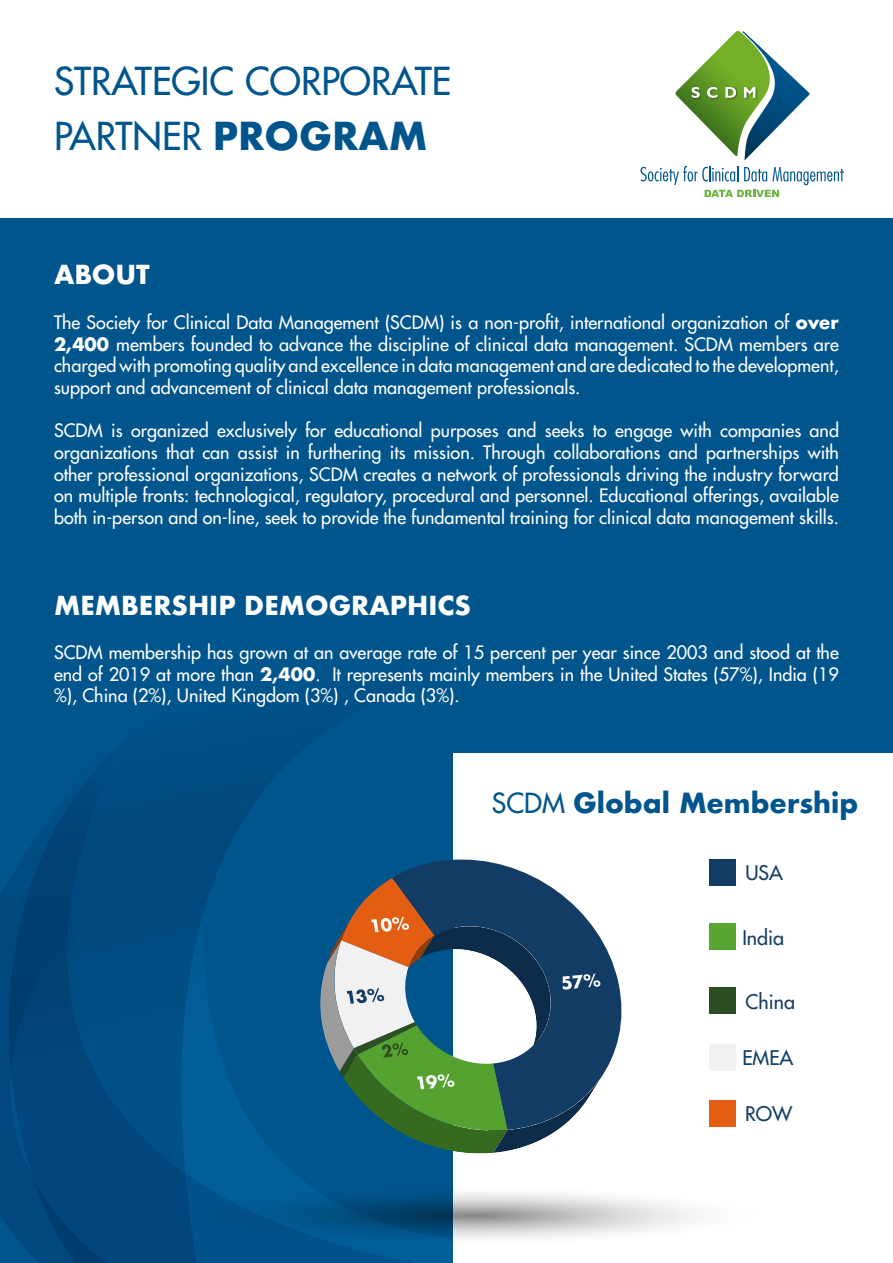
<style>
.page{position:relative;width:893px;height:1263px;background:#fff}
.page>*{position:absolute;margin:0;border:0;box-sizing:border-box;transform-origin:0 0}
.t1{font:37.5px/55.5px "Futura";color:#00558d}
.t2{font:700 27px "Futura";color:#00558d}
.t3{font:700 25.5px "Futura";color:#fff}
.t4{font:19.65px "Futura";color:#133d65}
.t5{font:18px/21.6px "Futura";color:#fff;text-align:justify}
.s1{font-weight:700}
.s2{font-weight:400}
</style>
<div class="page">
<div style="left:0;top:219px;width:893px;height:1044px;background:#00558d"></div>
<div style="left:454px;top:753px;width:439px;height:510px;background:#fff"></div>
<svg style="left:0;top:749px;width:454px;height:514px"></svg>
<svg style="left:640px;top:166px;width:204px;height:31px"></svg>
<svg style="left:675px;top:31px;width:135px;height:129px"></svg>
<svg style="left:392px;top:853px;width:230px;height:220px"></svg>
<img style="left:176px;top:1186px;width:518px;height:60px">
<div style="left:709px;top:859px;width:27px;height:27px;background:#123c63"></div>
<div style="left:709px;top:988px;width:27px;height:26px;background:#2b4f22"></div>
<div style="left:709px;top:924px;width:27px;height:26px;background:#57a632"></div>
<div style="left:709px;top:1044px;width:27px;height:26px;background:#f1f1f2"></div>
<div style="left:709px;top:1100px;width:27px;height:26px;background:#e35e13"></div>
<svg style="left:315px;top:878px;width:289px;height:280px"></svg>
<p class="t1" style="left:54px;top:53px;width:399px">STRATEGIC CORPORATE<br>PARTNER <span class="s1">PROGRAM</span></p>
<p class="t3" style="left:54px;top:256px;width:97px">ABOUT</p>
<p class="t5" style="left:54px;top:312px;width:786px">The Society for Clinical Data Management (SCDM) is a non-profit, international organization of <span class="s1">over 2,400</span> members founded to advance the discipline of clinical data management. SCDM members are charged with promoting quality and excellence in data management and are dedicated to the development, support and advancement of clinical data management professionals.</p>
<p class="t5" style="left:54px;top:420px;width:786px">SCDM is organized exclusively for educational purposes and seeks to engage with companies and organizations that can assist in furthering its mission. Through collaborations and partnerships with other professional organizations, SCDM creates a network of professionals driving the industry forward on multiple fronts: technological, regulatory, procedural and personnel. Educational offerings, available both in-person and on-line, seek to provide the fundamental training for clinical data management skills.</p>
<p class="t3" style="left:54px;top:587px;width:418px">MEMBERSHIP DEMOGRAPHICS</p>
<p class="t5" style="left:54px;top:642px;width:786px">SCDM membership has grown at an average rate of 15 percent per year since 2003 and stood at the end of 2019 at more than <span class="s1">2,400</span>. It represents mainly members in the United States (57%), India (19 %), China (2%), United Kingdom (3%) , Canada (3%).</p>
<p class="t2" style="left:492px;top:783px;width:368px"><span class="s2">SCDM</span> Global Membership</p>
<p class="t4" style="left:745px;top:861px;width:39px">USA</p>
<p class="t4" style="left:742px;top:925px;width:43px">India</p>
<p class="t4" style="left:746px;top:989px;width:51px">China</p>
<p class="t4" style="left:742px;top:1045px;width:53px">EMEA</p>
<p class="t4" style="left:745px;top:1101px;width:49px">ROW</p>
</div>
